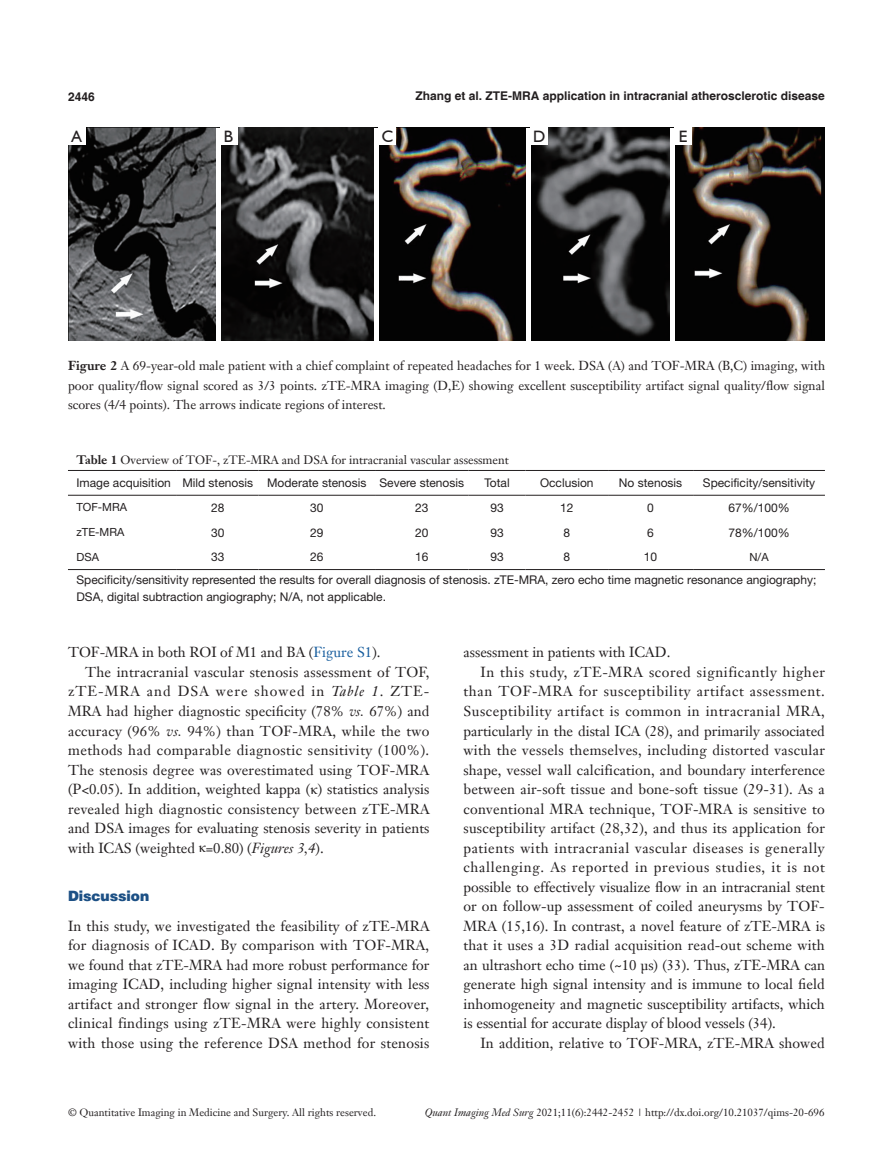
<style>
.page{position:relative;width:893px;height:1170px;background:#fff}
.page>*{position:absolute;margin:0;border:0;box-sizing:border-box;transform-origin:0 0}
.一级标题正体{font:16.5px "Humanist 521 BT";color:#231f20}
.t1{font:14.25px/19.5px "Janson Text LT";color:#231f20;text-align:justify}
.t2{font:900 14.25px "Helvetica";color:#1c5085}
.t3{font:12.75px/19.5px "Janson Text LT";color:#231f20;text-align:justify}
.表格{font:12px/16.5px "Helvetica Neue LT Pro";color:#231f20}
.t4{font:700 12px "Helvetica";color:#231f20}
.表格-2{font:12px "Janson Text LT";color:#231f20}
.表格-3{font:11.25px "Helvetica Neue LT Pro";color:#231f20}
.t5{font:10.5px "Janson Text LT";color:#231f20}
.s1{font-weight:700}
.s2{color:#175d9e}
.s3{font-style:italic}
.s4{font-family:"Times New Roman"}
</style>
<div class="page">
<img style="left:68px;top:128px;width:757px;height:212px">
<div style="left:68px;top:128px;width:17px;height:17px;background:#fff"></div>
<div style="left:220px;top:128px;width:17px;height:17px;background:#fff"></div>
<div style="left:379px;top:128px;width:17px;height:17px;background:#fff"></div>
<div style="left:531px;top:128px;width:17px;height:17px;background:#fff"></div>
<div style="left:675px;top:128px;width:17px;height:17px;background:#fff"></div>
<hr style="left:216px;top:128px;width:4px;height:212px;background:#fff">
<hr style="left:375px;top:128px;width:4px;height:212px;background:#fff">
<div style="left:526px;top:128px;width:5px;height:212px;background:#fff"></div>
<hr style="left:671px;top:128px;width:4px;height:212px;background:#fff">
<hr style="left:68px;top:470px;width:109px;height:1px;background:#231f20">
<hr style="left:177px;top:470px;width:82px;height:1px;background:#231f20">
<hr style="left:259px;top:470px;width:116px;height:1px;background:#231f20">
<hr style="left:375px;top:470px;width:94px;height:1px;background:#231f20">
<hr style="left:469px;top:470px;width:57px;height:1px;background:#231f20">
<hr style="left:526px;top:470px;width:82px;height:1px;background:#231f20">
<hr style="left:608px;top:470px;width:85px;height:1px;background:#231f20">
<hr style="left:693px;top:470px;width:132px;height:1px;background:#231f20">
<hr style="left:68px;top:495px;width:109px;height:1px;background:#231f20">
<hr style="left:177px;top:495px;width:82px;height:1px;background:#231f20">
<hr style="left:259px;top:495px;width:116px;height:1px;background:#231f20">
<hr style="left:375px;top:495px;width:94px;height:1px;background:#231f20">
<hr style="left:469px;top:495px;width:57px;height:1px;background:#231f20">
<hr style="left:526px;top:495px;width:82px;height:1px;background:#231f20">
<hr style="left:608px;top:495px;width:85px;height:1px;background:#231f20">
<hr style="left:693px;top:495px;width:132px;height:1px;background:#231f20">
<hr style="left:68px;top:569px;width:109px;height:1px;background:#231f20">
<hr style="left:177px;top:569px;width:82px;height:1px;background:#231f20">
<hr style="left:259px;top:569px;width:116px;height:1px;background:#231f20">
<hr style="left:375px;top:569px;width:94px;height:1px;background:#231f20">
<hr style="left:469px;top:569px;width:57px;height:1px;background:#231f20">
<hr style="left:526px;top:569px;width:82px;height:1px;background:#231f20">
<hr style="left:608px;top:569px;width:85px;height:1px;background:#231f20">
<hr style="left:693px;top:569px;width:132px;height:1px;background:#231f20">
<p class="t4" style="left:68px;top:89px;width:28px">2446</p>
<p class="t4" style="left:415px;top:88px;width:411px">Zhang et al. ZTE-MRA application in intracranial atherosclerotic disease</p>
<p class="一级标题正体" style="left:71px;top:126px;width:12px">A</p>
<p class="一级标题正体" style="left:224px;top:126px;width:11px">B</p>
<p class="一级标题正体" style="left:382px;top:126px;width:13px">C</p>
<p class="一级标题正体" style="left:533px;top:126px;width:14px">D</p>
<p class="一级标题正体" style="left:679px;top:126px;width:10px">E</p>
<p class="t3" style="left:68px;top:356px;width:758px"><span class="s1">Figure 2</span> A 69-year-old male patient with a chief complaint of repeated headaches for 1 week. DSA (A) and TOF-MRA (B,C) imaging, with poor quality/flow signal scored as 3/3 points. zTE-MRA imaging (D,E) showing excellent susceptibility artifact signal quality/flow signal scores (4/4 points). The arrows indicate regions of interest.</p>
<p class="表格-2" style="left:76px;top:452px;width:434px"><span class="s1">Table 1</span> Overview of TOF-, zTE-MRA and DSA for intracranial vascular assessment</p>
<p class="表格" style="left:76px;top:474px;width:96px">Image acquisition</p>
<p class="表格" style="left:182px;top:474px;width:72px">Mild stenosis</p>
<p class="表格" style="left:267px;top:474px;width:101px">Moderate stenosis</p>
<p class="表格" style="left:379px;top:474px;width:86px">Severe stenosis</p>
<p class="表格" style="left:484px;top:474px;width:27px">Total</p>
<p class="表格" style="left:540px;top:474px;width:55px">Occlusion</p>
<p class="表格" style="left:619px;top:474px;width:65px">No stenosis</p>
<p class="表格" style="left:703px;top:474px;width:114px">Specificity/sensitivity</p>
<p class="表格-3" style="left:76px;top:500px;width:52px">TOF-MRA</p>
<p class="表格" style="left:211px;top:499px;width:15px">28</p>
<p class="表格" style="left:310px;top:499px;width:15px">30</p>
<p class="表格" style="left:415px;top:499px;width:15px">23</p>
<p class="表格" style="left:490px;top:499px;width:15px">93</p>
<p class="表格" style="left:560px;top:499px;width:15px">12</p>
<p class="表格" style="left:647px;top:499px;width:8px">0</p>
<p class="表格" style="left:728px;top:499px;width:63px">67%/100%</p>
<p class="表格-3" style="left:76px;top:525px;width:49px">zTE-MRA</p>
<p class="表格" style="left:211px;top:524px;width:15px">30</p>
<p class="表格" style="left:310px;top:524px;width:15px">29</p>
<p class="表格" style="left:415px;top:524px;width:15px">20</p>
<p class="表格" style="left:490px;top:524px;width:15px">93</p>
<p class="表格" style="left:563px;top:524px;width:8px">8</p>
<p class="表格" style="left:647px;top:524px;width:8px">6</p>
<p class="表格" style="left:728px;top:524px;width:63px">78%/100%</p>
<p class="表格-3" style="left:76px;top:550px;width:24px">DSA</p>
<p class="表格" style="left:211px;top:548px;width:15px">33</p>
<p class="表格" style="left:310px;top:548px;width:15px">26</p>
<p class="表格" style="left:415px;top:548px;width:15px">16</p>
<p class="表格" style="left:490px;top:548px;width:15px">93</p>
<p class="表格" style="left:563px;top:548px;width:8px">8</p>
<p class="表格" style="left:644px;top:548px;width:15px">10</p>
<p class="表格-3" style="left:749px;top:550px;width:21px">N/A</p>
<p class="表格" style="left:76px;top:571px;width:741px">Specificity/sensitivity represented the results for overall diagnosis of stenosis. zTE-MRA, zero echo time magnetic resonance angiography;<br>DSA, digital subtraction angiography; N/A, not applicable.</p>
<p class="t1" style="left:68px;top:642px;width:314px">TOF-MRA in both ROI of M1 and BA (<span class="s2">Figure S1</span>).</p>
<p class="t1" style="left:68px;top:662px;width:363px;text-indent:17px">The intracranial vascular stenosis assessment of TOF, zTE-MRA and DSA were showed in <span class="s3">Table 1</span>. ZTE-MRA had higher diagnostic specificity (78% <span class="s3">vs.</span> 67%) and accuracy (96% <span class="s3">vs.</span> 94%) than TOF-MRA, while the two methods had comparable diagnostic sensitivity (100%).<br>The stenosis degree was overestimated using TOF-MRA (P<span class="s3">&lt;</span>0.05). In addition, weighted kappa (<span class="s4">κ</span>) statistics analysis revealed high diagnostic consistency between zTE-MRA and DSA images for evaluating stenosis severity in patients with ICAS (weighted <span class="s4">κ</span>=0.80) (<span class="s3">Figures 3,4</span>).</p>
<p class="t2" style="left:68px;top:887px;width:83px">Discussion</p>
<p class="t1" style="left:68px;top:915px;width:363px">In this study, we investigated the feasibility of zTE-MRA for diagnosis of ICAD. By comparison with TOF-MRA, we found that zTE-MRA had more robust performance for imaging ICAD, including higher signal intensity with less artifact and stronger flow signal in the artery. Moreover, clinical findings using zTE-MRA were highly consistent with those using the reference DSA method for stenosis</p>
<p class="t1" style="left:463px;top:642px;width:208px">assessment in patients with ICAD.</p>
<p class="t1" style="left:463px;top:662px;width:363px;text-indent:17px">In this study, zTE-MRA scored significantly higher than TOF-MRA for susceptibility artifact assessment.<br>Susceptibility artifact is common in intracranial MRA, particularly in the distal ICA (28), and primarily associated with the vessels themselves, including distorted vascular shape, vessel wall calcification, and boundary interference between air-soft tissue and bone-soft tissue (29-31). As a conventional MRA technique, TOF-MRA is sensitive to susceptibility artifact (28,32), and thus its application for patients with intracranial vascular diseases is generally challenging. As reported in previous studies, it is not possible to effectively visualize flow in an intracranial stent or on follow-up assessment of coiled aneurysms by TOF-MRA (15,16). In contrast, a novel feature of zTE-MRA is that it uses a 3D radial acquisition read-out scheme with an ultrashort echo time (~10 µs) (33). Thus, zTE-MRA can generate high signal intensity and is immune to local field inhomogeneity and magnetic susceptibility artifacts, which is essential for accurate display of blood vessels (34).</p>
<p class="t1" style="left:480px;top:1032px;width:346px">In addition, relative to TOF-MRA, zTE-MRA showed</p>
<p class="t5" style="left:68px;top:1105px;width:310px">© Quantitative Imaging in Medicine and Surgery. All rights reserved.</p>
<p class="t5" style="left:425px;top:1105px;width:401px"><span class="s3">Quant Imaging Med Surg</span> 2021;11(6):2442-2452 | http://dx.doi.org/10.21037/qims-20-696</p>
</div>
